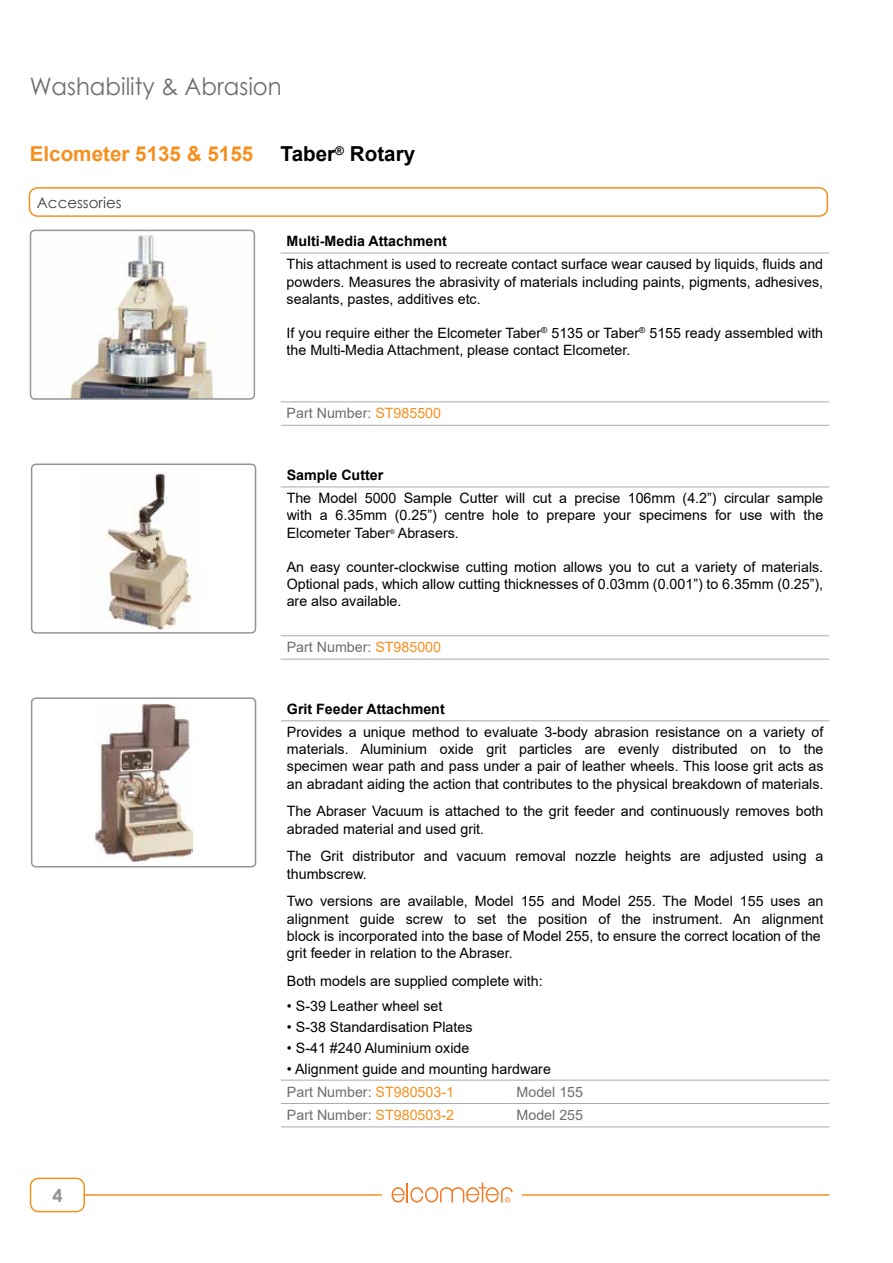
<style>
.page{position:relative;width:893px;height:1263px;background:#fff}
.page>*{position:absolute;margin:0;border:0;box-sizing:border-box;transform-origin:0 0}
.t1{font:24px "Century Gothic";color:#6d6e71;scale:.95 1}
.t2{font:700 20.7px "Arial";color:#f78f1e}
.t3{font:700 20.7px "Arial";color:#000}
.t4{font:700 18px "Century Gothic";color:#939598}
.t5{font:15px "Century Gothic";color:#414042}
.t6{font:14.25px/17.1px "Arial";color:#000}
.t7{font:14.25px "Arial";color:#6d6e71}
.t8{font:700 14.25px "Arial";color:#000}
.t9{font:6.15px "Arial";color:#000}
.s1{color:#f78f1e}
.s2{color:#6d6e71}
</style>
<div class="page">
<div style="left:30px;top:1177px;width:55px;height:35px;border:2px solid #f78f1e;border-radius:9px"></div>
<hr style="left:83px;top:1194px;width:746px;height:2px;background:#f78f1e">
<div style="left:382px;top:1175px;width:140px;height:35px;background:#fff"></div>
<svg style="left:392px;top:1182px;width:121px;height:20px"></svg>
<img style="left:31px;top:230px;width:223px;height:167px">
<div style="left:30px;top:230px;width:225px;height:170px;border:2px solid #939598;border-radius:4px"></div>
<img style="left:94px;top:703px;width:99px;height:158px">
<div style="left:31px;top:697px;width:225px;height:170px;border:2px solid #939598;border-radius:4px"></div>
<img style="left:107px;top:471px;width:87px;height:159px">
<div style="left:31px;top:463px;width:225px;height:171px;border:2px solid #939598;border-radius:4px"></div>
<hr style="left:281px;top:253px;width:548px;height:1px;background:#a7a9ac">
<hr style="left:281px;top:402px;width:548px;height:1px;background:#a7a9ac">
<hr style="left:281px;top:425px;width:548px;height:1px;background:#a7a9ac">
<hr style="left:281px;top:720px;width:230px;height:1px;background:#a7a9ac">
<hr style="left:511px;top:720px;width:318px;height:1px;background:#a7a9ac">
<hr style="left:281px;top:1080px;width:230px;height:1px;background:#a7a9ac">
<hr style="left:511px;top:1080px;width:318px;height:1px;background:#a7a9ac">
<hr style="left:281px;top:1103px;width:230px;height:1px;background:#a7a9ac">
<hr style="left:511px;top:1103px;width:318px;height:1px;background:#a7a9ac">
<hr style="left:281px;top:1127px;width:230px;height:1px;background:#a7a9ac">
<hr style="left:511px;top:1127px;width:318px;height:1px;background:#a7a9ac">
<hr style="left:281px;top:487px;width:548px;height:1px;background:#a7a9ac">
<hr style="left:281px;top:635px;width:548px;height:1px;background:#a7a9ac">
<hr style="left:281px;top:659px;width:548px;height:1px;background:#a7a9ac">
<div style="left:29px;top:187px;width:799px;height:30px;border:2px solid #f78f1e;border-radius:9px"></div>
<h1 class="t1" style="left:30px;top:70px;width:267px">Washability &amp; Abrasion</h1>
<h2 class="t2" style="left:30px;top:139px;width:225px">Elcometer 5135 &amp; 5155</h2>
<h2 class="t3" style="left:281px;top:139px;width:136px">Taber<sup>®</sup> Rotary</h2>
<p class="t5" style="left:37px;top:192px;width:86px">Accessories</p>
<p class="t4" style="left:52px;top:1181px;width:12px">4</p>
<p class="t8" style="left:287px;top:231px;width:162px">Multi-Media Attachment</p>
<p class="t6" style="left:287px;top:256px;width:538px;text-align:justify">This attachment is used to recreate contact surface wear caused by liquids, fluids and powders. Measures the abrasivity of materials including paints, pigments, adhesives, sealants, pastes, additives etc.</p>
<p class="t6" style="left:287px;top:324px;width:538px">If you require either the Elcometer Taber<sup>®</sup> 5135 or Taber<sup>®</sup> 5155 ready assembled with the Multi-Media Attachment, please contact Elcometer.</p>
<p class="t7" style="left:287px;top:403px;width:156px">Part Number: <span class="s1">ST985500</span></p>
<p class="t8" style="left:287px;top:465px;width:98px">Sample Cutter</p>
<p class="t6" style="left:287px;top:490px;width:538px;text-align:justify">The Model 5000 Sample Cutter will cut a precise 106mm (4.2”) circular sample with a 6.35mm (0.25”) centre hole to prepare your specimens for use with the Elcometer Taber</p>
<p class="t9" style="left:390px;top:528px;width:6px">®</p>
<p class="t6" style="left:398px;top:524px;width:62px">Abrasers.</p>
<p class="t6" style="left:287px;top:558px;width:538px;text-align:justify">An easy counter-clockwise cutting motion allows you to cut a variety of materials.<br>Optional pads, which allow cutting thicknesses of 0.03mm (0.001”) to 6.35mm (0.25”), are also available.</p>
<p class="t7" style="left:287px;top:637px;width:156px">Part Number: <span class="s1">ST985000</span></p>
<p class="t8" style="left:287px;top:699px;width:159px">Grit Feeder Attachment</p>
<p class="t6" style="left:287px;top:723px;width:538px;text-align:justify">Provides a unique method to evaluate 3-body abrasion resistance on a variety of materials. Aluminium oxide grit particles are evenly distributed on to the specimen wear path and pass under a pair of leather wheels. This loose grit acts as an abradant aiding the action that contributes to the physical breakdown of materials.</p>
<p class="t6" style="left:287px;top:803px;width:538px">The Abraser Vacuum is attached to the grit feeder and continuously removes both abraded material and used grit.</p>
<p class="t6" style="left:287px;top:848px;width:538px">The Grit distributor and vacuum removal nozzle heights are adjusted using a thumbscrew.</p>
<p class="t6" style="left:287px;top:893px;width:538px">Two versions are available, Model 155 and Model 255. The Model 155 uses an alignment guide screw to set the position of the instrument. An alignment block is incorporated into the base of Model 255, to ensure the correct location of the grit feeder in relation to the Abraser.</p>
<p class="t6" style="left:287px;top:972px;width:257px">Both models are supplied complete with:</p>
<p class="t6" style="left:287px;top:997px;width:157px">• S-39 Leather wheel set</p>
<p class="t6" style="left:287px;top:1018px;width:187px">• S-38 Standardisation Plates</p>
<p class="t6" style="left:287px;top:1039px;width:184px">• S-41 #240 Aluminium oxide</p>
<p class="t6" style="left:287px;top:1057px;width:265px;line-height:22.6px">• Alignment guide and mounting hardware<br><span class="s2">Part Number:</span> <span class="s1">ST980503-1</span></p>
<p class="t7" style="left:517px;top:1082px;width:68px">Model 155</p>
<p class="t7" style="left:287px;top:1105px;width:169px">Part Number: <span class="s1">ST980503-2</span></p>
<p class="t7" style="left:517px;top:1105px;width:68px">Model 255</p>
</div>
